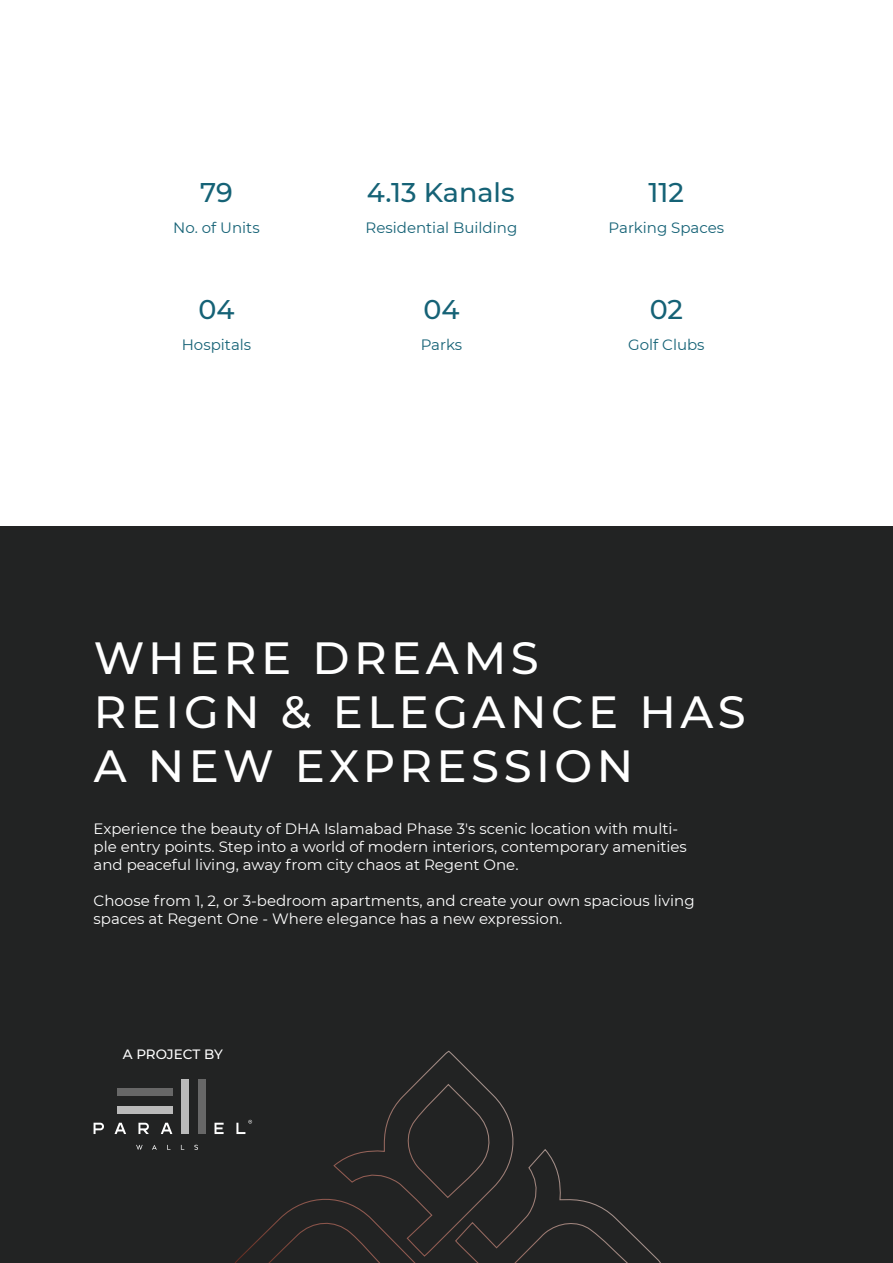
<style>
.page{position:relative;width:893px;height:1263px;background:#fff}
.page>*{position:absolute;margin:0;border:0;box-sizing:border-box;transform-origin:0 0}
.t1{font:500 45px/54px "Montserrat";letter-spacing:.1em;color:#fff}
.t2{font:500 27px "Montserrat";color:#156276}
.t3{font:15px/18px "Montserrat";color:#fff}
.t4{font:15px "Montserrat";color:#156276}
.t5{font:500 13.5px "Montserrat";letter-spacing:-.01em;color:#fff}
</style>
<div class="page">
<div style="left:0;top:527px;width:893px;height:736px;background:#222323"></div>
<svg style="left:235px;top:1050px;width:426px;height:213px"></svg>
<svg style="left:94px;top:1123px;width:10px;height:11px"></svg>
<svg style="left:115px;top:1123px;width:11px;height:11px"></svg>
<svg style="left:138px;top:1123px;width:11px;height:11px"></svg>
<svg style="left:161px;top:1123px;width:11px;height:11px"></svg>
<div style="left:182px;top:1079px;width:7px;height:55px;background:#bababa"></div>
<div style="left:198px;top:1079px;width:7px;height:55px;background:#676767"></div>
<div style="left:117px;top:1106px;width:55px;height:7px;background:#bababa"></div>
<div style="left:117px;top:1089px;width:55px;height:7px;background:#676767"></div>
<svg style="left:215px;top:1123px;width:9px;height:11px"></svg>
<svg style="left:136px;top:1145px;width:7px;height:5px"></svg>
<svg style="left:152px;top:1145px;width:5px;height:5px"></svg>
<svg style="left:194px;top:1145px;width:4px;height:5px"></svg>
<svg style="left:236px;top:1120px;width:16px;height:14px"></svg>
<h2 class="t2" style="left:200px;top:174px;width:34px">79</h2>
<h2 class="t2" style="left:367px;top:174px;width:149px">4.13 Kanals</h2>
<h2 class="t2" style="left:649px;top:174px;width:37px">112</h2>
<p class="t4" style="left:173px;top:218px;width:88px">No. of Units</p>
<p class="t4" style="left:366px;top:218px;width:153px">Residential Building</p>
<p class="t4" style="left:609px;top:218px;width:117px">Parking Spaces</p>
<h2 class="t2" style="left:198px;top:290px;width:38px">04</h2>
<h2 class="t2" style="left:423px;top:290px;width:38px">04</h2>
<h2 class="t2" style="left:650px;top:290px;width:35px">02</h2>
<p class="t4" style="left:182px;top:334px;width:71px">Hospitals</p>
<p class="t4" style="left:421px;top:334px;width:43px">Parks</p>
<p class="t4" style="left:628px;top:334px;width:78px">Golf Clubs</p>
<h1 class="t1" style="left:94px;top:629px;width:654px">WHERE DREAMS<br>REIGN &amp; ELEGANCE HAS<br>A NEW EXPRESSION</h1>
<p class="t3" style="left:94px;top:819px;width:595px">Experience the beauty of DHA Islamabad Phase 3's scenic location with multi&shy;ple entry points. Step into a world of modern interiors, contemporary amenities and peaceful living, away from city chaos at Regent One.</p>
<p class="t3" style="left:94px;top:891px;width:603px">Choose from 1, 2, or 3-bedroom apartments, and create your own spacious living spaces at Regent One - Where elegance has a new expression.</p>
<p class="t5" style="left:123px;top:1044px;width:101px">A PROJECT BY</p>
</div>
